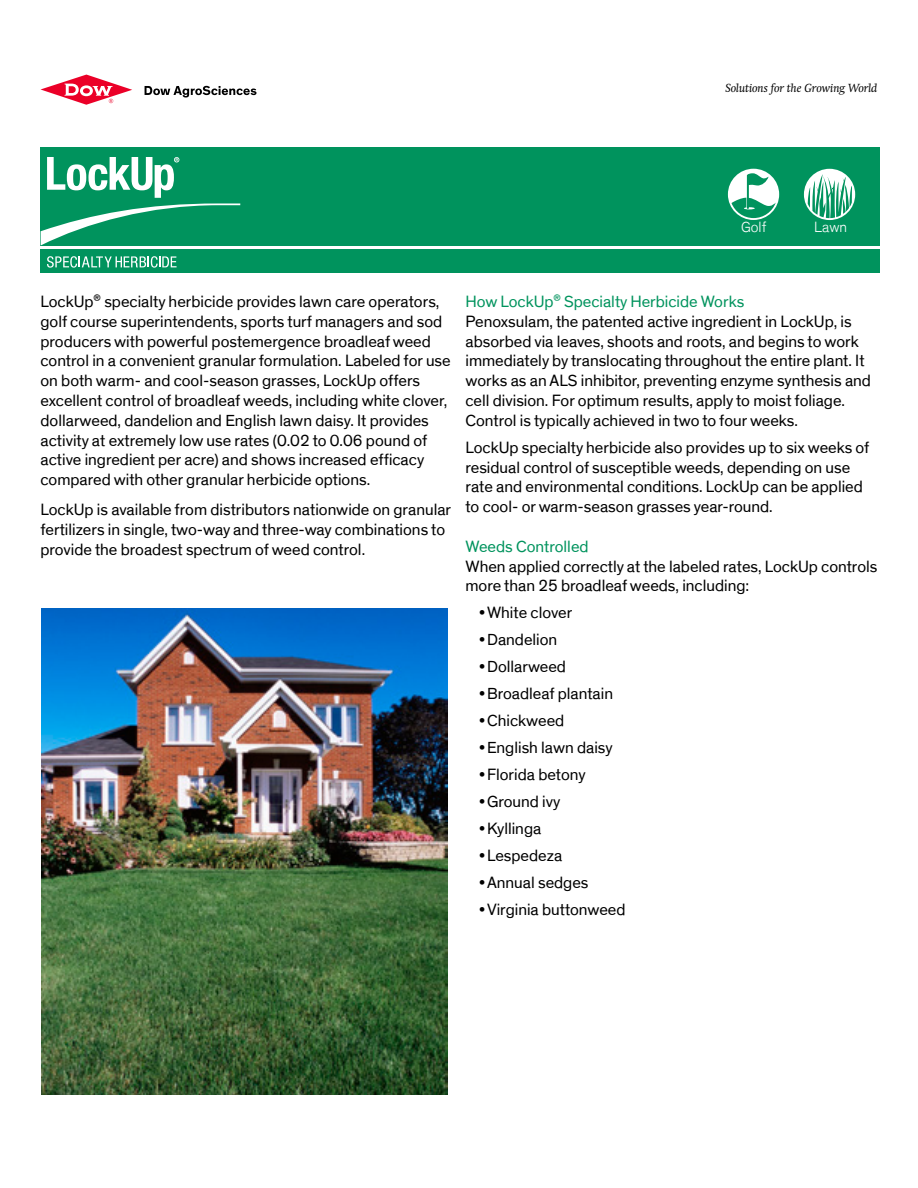
<style>
.page{position:relative;width:918px;height:1188px;background:#fff}
.page>*{position:absolute;margin:0;border:0;box-sizing:border-box;transform-origin:0 0}
.body{font:16.5px/19.8px "Dow Corporate";color:#000}
.body-2{font:16.5px "Dow Corporate";color:#00935d}
.t1{font:300 15px "Dow Corporate";color:#fff}
.t2{font:italic 12px "Swift Neue LT Pro";color:#000}
</style>
<div class="page">
<div style="left:40px;top:147px;width:840px;height:99px;background:#00935d"></div>
<div style="left:40px;top:250px;width:840px;height:23px;background:#00935d"></div>
<svg style="left:47px;top:256px;width:130px;height:12px"></svg>
<svg style="left:41px;top:157px;width:199px;height:89px"></svg>
<svg style="left:40px;top:75px;width:92px;height:30px"></svg>
<svg style="left:145px;top:86px;width:111px;height:11px"></svg>
<svg style="left:728px;top:169px;width:51px;height:51px"></svg>
<svg style="left:804px;top:169px;width:51px;height:51px"></svg>
<img style="left:41px;top:608px;width:407px;height:486px">
<p class="t2" style="left:725px;top:81px;width:154px">Solutions for the Growing World</p>
<p class="t1" style="left:741px;top:218px;width:27px">Golf</p>
<p class="t1" style="left:814px;top:218px;width:34px">Lawn</p>
<p class="body" style="left:40px;top:292px;width:412px">LockUp<sup>®</sup> specialty herbicide provides lawn care operators, golf course superintendents, sports turf managers and sod producers with powerful postemergence broadleaf weed control in a convenient granular formulation. Labeled for use on both warm- and cool-season grasses, LockUp offers excellent control of broadleaf weeds, including white clover, dollarweed, dandelion and English lawn daisy. It provides activity at extremely low use rates (0.02 to 0.06 pound of active ingredient per acre) and shows increased efficacy compared with other granular herbicide options.</p>
<p class="body" style="left:40px;top:500px;width:412px">LockUp is available from distributors nationwide on granular fertilizers in single, two-way and three-way combinations to provide the broadest spectrum of weed control.</p>
<p class="body-2" style="left:465px;top:292px;width:280px">How LockUp<sup>®</sup> Specialty Herbicide Works</p>
<p class="body" style="left:465px;top:312px;width:407px">Penoxsulam, the patented active ingredient in LockUp, is absorbed via leaves, shoots and roots, and begins to work immediately by translocating throughout the entire plant. It works as an ALS inhibitor, preventing enzyme synthesis and cell division. For optimum results, apply to moist foliage.<br>Control is typically achieved in two to four weeks.</p>
<p class="body" style="left:465px;top:438px;width:406px">LockUp specialty herbicide also provides up to six weeks of residual control of susceptible weeds, depending on use rate and environmental conditions. LockUp can be applied to cool- or warm-season grasses year-round.</p>
<p class="body-2" style="left:465px;top:537px;width:125px">Weeds Controlled</p>
<p class="body" style="left:465px;top:557px;width:413px">When applied correctly at the labeled rates, LockUp controls more than 25 broadleaf weeds, including:</p>
<p class="body" style="left:479px;top:603px;width:95px">•White clover</p>
<p class="body" style="left:479px;top:630px;width:80px">•Dandelion</p>
<p class="body" style="left:479px;top:657px;width:89px">•Dollarweed</p>
<p class="body" style="left:479px;top:684px;width:136px">•Broadleaf plantain</p>
<p class="body" style="left:479px;top:711px;width:87px">•Chickweed</p>
<p class="body" style="left:479px;top:738px;width:135px">•English lawn daisy</p>
<p class="body" style="left:479px;top:765px;width:108px">•Florida betony</p>
<p class="body" style="left:479px;top:792px;width:83px">•Ground ivy</p>
<p class="body" style="left:479px;top:819px;width:64px">•Kyllinga</p>
<p class="body" style="left:479px;top:846px;width:85px">•Lespedeza</p>
<p class="body" style="left:479px;top:873px;width:111px">•Annual sedges</p>
<p class="body" style="left:479px;top:900px;width:148px">•Virginia buttonweed</p>
</div>
